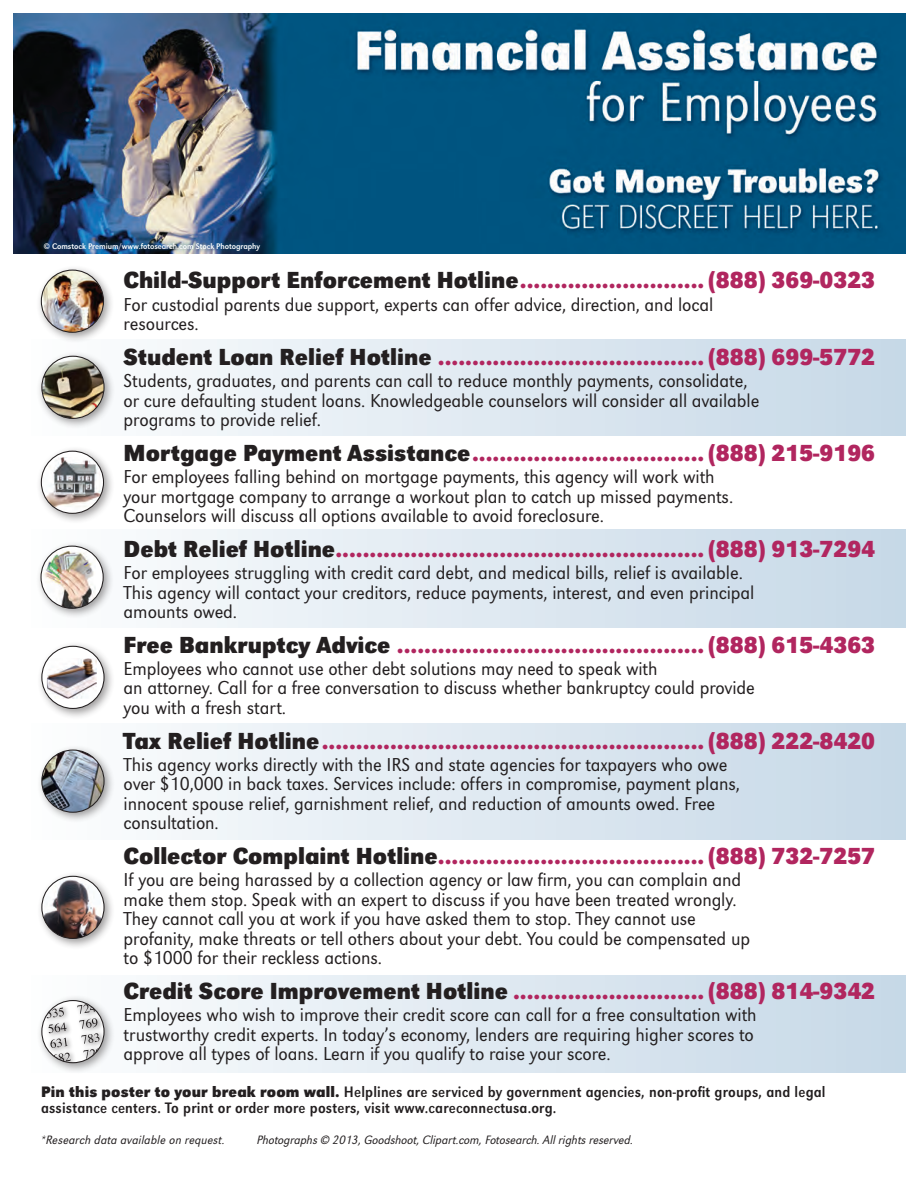
<style>
.page{position:relative;width:918px;height:1188px;background:#fff}
.page>*{position:absolute;margin:0;border:0;box-sizing:border-box;transform-origin:0 0}
.t1{font:24.15px "URW Grotesk T Bol Nar";color:#b1265f}
.t2{font:19.35px/19.4px "URW Grotesk T Lig Nar";letter-spacing:-.005em;color:#231f20}
.t3{font:15.75px/15.8px "URW Grotesk T Reg Ext Nar";letter-spacing:.01em;color:#231f20}
.t4{font:12.6px "URW Grotesk T Lig Nar Obl";letter-spacing:-.005em;color:#231f20}
.t5{font:8.4px "URW Grotesk T Reg Nar";letter-spacing:-.005em;color:#fff}
.s1{color:#231f20}
.s2{font-family:"URW Grotesk T Bol Nar"}
</style>
<div class="page">
<img style="left:14px;top:14px;width:891px;height:239px">
<div style="left:14px;top:339px;width:891px;height:96px;background:linear-gradient(to right,#fefefe,#c6d8e7)"></div>
<div style="left:14px;top:529px;width:891px;height:99px;background:linear-gradient(to right,#fefefe,#c6d8e7)"></div>
<div style="left:14px;top:976px;width:891px;height:97px;background:linear-gradient(to right,#fefefe,#c6d8e7)"></div>
<div style="left:14px;top:723px;width:891px;height:116px;background:linear-gradient(to right,#fefefe,#c6d8e7)"></div>
<div style="left:36px;top:446px;width:79px;height:79px;background:#231f20;opacity:.45"></div>
<svg style="left:41px;top:451px;width:63px;height:62px"></svg>
<img style="left:41px;top:457px;width:60px;height:56px">
<div style="left:41px;top:451px;width:63px;height:63px;border:1px solid #231f20;border-radius:50%"></div>
<div style="left:36px;top:541px;width:78px;height:78px;background:#231f20;opacity:.45"></div>
<svg style="left:41px;top:546px;width:62px;height:62px"></svg>
<img style="left:43px;top:550px;width:53px;height:58px">
<div style="left:40px;top:546px;width:64px;height:63px;border:1px solid #231f20;border-radius:50%"></div>
<div style="left:36px;top:264px;width:79px;height:80px;background:#231f20;opacity:.45"></div>
<img style="left:41px;top:270px;width:63px;height:62px;border-radius:31px">
<div style="left:41px;top:270px;width:63px;height:63px;border:1px solid #231f20;border-radius:50%"></div>
<div style="left:36px;top:995px;width:79px;height:79px;background:#231f20;opacity:.45"></div>
<img style="left:42px;top:1001px;width:62px;height:62px">
<svg style="left:46px;top:1007px;width:25px;height:56px"></svg>
<svg style="left:77px;top:1003px;width:25px;height:56px"></svg>
<div style="left:41px;top:1000px;width:64px;height:63px;border:1px solid #231f20;border-radius:50%"></div>
<div style="left:36px;top:871px;width:79px;height:79px;background:#231f20;opacity:.45"></div>
<img style="left:44px;top:876px;width:57px;height:62px">
<div style="left:41px;top:876px;width:64px;height:63px;border:1px solid #231f20;border-radius:50%"></div>
<div style="left:36px;top:641px;width:79px;height:79px;background:#231f20;opacity:.45"></div>
<div style="left:42px;top:646px;width:62px;height:62px;background:#fff;border-radius:50%"></div>
<img style="left:47px;top:658px;width:50px;height:41px">
<div style="left:41px;top:646px;width:64px;height:63px;border:1px solid #231f20;border-radius:50%"></div>
<div style="left:36px;top:745px;width:79px;height:78px;background:#231f20;opacity:.45"></div>
<img style="left:42px;top:750px;width:62px;height:62px;border-radius:31px">
<div style="left:41px;top:750px;width:64px;height:63px;border:1px solid #231f20;border-radius:50%"></div>
<div style="left:36px;top:351px;width:80px;height:79px;background:#231f20;opacity:.45"></div>
<img style="left:42px;top:356px;width:62px;height:62px;border-radius:31px">
<div style="left:41px;top:356px;width:64px;height:63px;border:1px solid #231f20;border-radius:50%"></div>
<img style="left:38px;top:237px;width:228px;height:17px">
<p class="t5" style="left:44px;top:241px;width:218px">© Comstock Premium/www.fotosearch.com Stock Photography</p>
<p class="t1" style="left:124px;top:266px;width:753px"><span class="s1">Child-Support Enforcement Hotline</span> ........................... (888) 369-0323</p>
<p class="t2" style="left:124px;top:294px;width:591px">For custodial parents due support, experts can offer advice, direction, and local resources.</p>
<p class="t1" style="left:124px;top:343px;width:753px"><span class="s1">Student Loan Relief Hotline</span> ....................................... (888) 699-5772</p>
<p class="t2" style="left:124px;top:371px;width:637px">Students, graduates, and parents can call to reduce monthly payments, consolidate, or cure defaulting student loans. Knowledgeable counselors will consider all available programs to provide relief.</p>
<p class="t1" style="left:124px;top:439px;width:753px"><span class="s1">Mortgage Payment Assistance</span> .................................. (888) 215-9196</p>
<p class="t2" style="left:124px;top:467px;width:611px">For employees falling behind on mortgage payments, this agency will work with your mortgage company to arrange a workout plan to catch up missed payments.<br>Counselors will discuss all options available to avoid foreclosure.</p>
<p class="t1" style="left:124px;top:535px;width:753px"><span class="s1">Debt Relief Hotline</span> ...................................................... (888) 913-7294</p>
<p class="t2" style="left:124px;top:563px;width:632px">For employees struggling with credit card debt, and medical bills, relief is available.<br>This agency will contact your creditors, reduce payments, interest, and even principal amounts owed.</p>
<p class="t1" style="left:124px;top:631px;width:753px"><span class="s1">Free Bankruptcy Advice</span> ............................................. (888) 615-4363</p>
<p class="t2" style="left:124px;top:659px;width:633px">Employees who cannot use other debt solutions may need to speak with<br>an attorney. Call for a free conversation to discuss whether bankruptcy could provide you with a fresh start.</p>
<p class="t1" style="left:124px;top:726px;width:753px"><span class="s1">Tax Relief Hotline</span> ........................................................ (888) 222-8420</p>
<p class="t2" style="left:124px;top:755px;width:618px">This agency works directly with the IRS and state agencies for taxpayers who owe over $10,000 in back taxes. Services include: offers in compromise, payment plans, innocent spouse relief, garnishment relief, and reduction of amounts owed. Free consultation.</p>
<p class="t1" style="left:124px;top:842px;width:753px"><span class="s1">Collector Complaint Hotline</span> ....................................... (888) 732-7257</p>
<p class="t2" style="left:124px;top:870px;width:628px">If you are being harassed by a collection agency or law firm, you can complain and make them stop. Speak with an expert to discuss if you have been treated wrongly.<br>They cannot call you at work if you have asked them to stop. They cannot use profanity, make threats or tell others about your debt. You could be compensated up to $1000 for their reckless actions.</p>
<p class="t1" style="left:124px;top:977px;width:753px"><span class="s1">Credit Score Improvement Hotline</span> ............................ (888) 814-9342</p>
<p class="t2" style="left:124px;top:1005px;width:635px">Employees who wish to improve their credit score can call for a free consultation with trustworthy credit experts. In today’s economy, lenders are requiring higher scores to approve all types of loans. Learn if you qualify to raise your score.</p>
<p class="t3" style="left:41px;top:1084px;width:786px"><span class="s2">Pin this poster to your break room wall.</span> Helplines are serviced by government agencies, non-profit groups, and legal assistance centers. To print or order more posters, visit www.careconnectusa.org.</p>
<p class="t4" style="left:41px;top:1133px;width:186px">*Research data available on request.</p>
<p class="t4" style="left:257px;top:1133px;width:378px">Photographs © 2013, Goodshoot, Clipart.com, Fotosearch. All rights reserved.</p>
</div>
